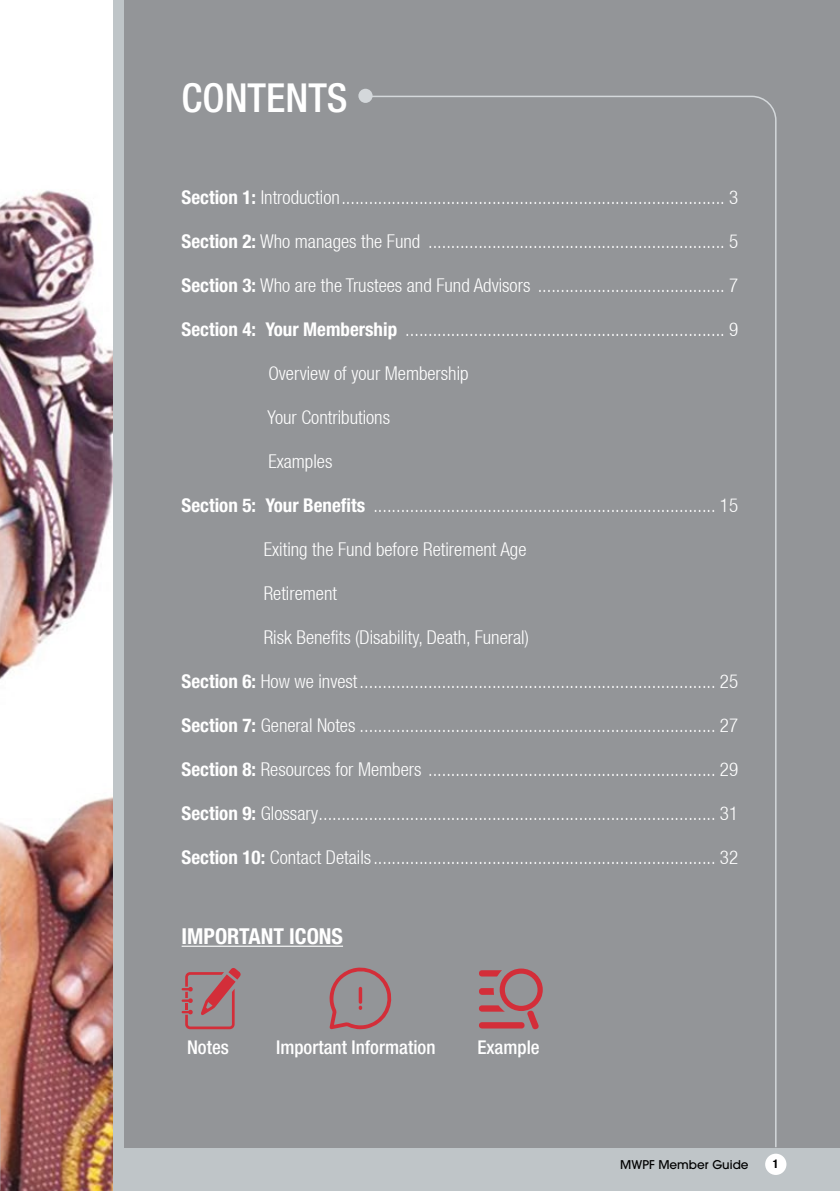
<style>
.page{position:relative;width:840px;height:1191px;background:#fff}
.page>*{position:absolute;margin:0;border:0;box-sizing:border-box;transform-origin:0 0}
.t1{font:500 condensed 40px "Helvetica Neue";color:#fff}
.t2{font:700 condensed 22px "Helvetica Neue";color:#fff}
.t3{font:300 condensed 19px "Helvetica Neue LT";color:#fff}
.t4{font:500 condensed 19px "Helvetica Neue";color:#fff}
.t5{font:500 12px "ITC Avant Garde Pro";color:#000}
.t6{font:700 condensed 12px "Helvetica Neue";color:#000}
.s1{font-family:"Helvetica Neue";font-weight:700}
</style>
<div class="page">
<div style="left:0;top:1147px;width:839px;height:44px;background:#bfc5c8"></div>
<div style="left:764px;top:1153px;width:22px;height:22px;background:#fff;border-radius:50%"></div>
<div style="left:119px;top:0;width:720px;height:1147px;background:#939598"></div>
<hr style="left:181px;top:945px;width:162px;height:1px;background:#fff">
<img style="left:0;top:190px;width:113px;height:1001px">
<div style="left:113px;top:0;width:10px;height:1191px;background:#bfc5c8"></div>
<svg style="left:358px;top:95px;width:418px;height:1053px"></svg>
<div style="left:358px;top:89px;width:14px;height:14px;background:#d4d8db;border-radius:50%"></div>
<svg style="left:181px;top:968px;width:60px;height:61px"></svg>
<svg style="left:329px;top:965px;width:65px;height:64px"></svg>
<svg style="left:478px;top:968px;width:64px;height:61px"></svg>
<h1 class="t1" style="left:181px;top:74px;width:167px">CONTENTS</h1>
<p class="t3" style="left:181px;top:186px;width:557px"><span class="s1">Section 1:</span> Introduction.................................................................................... 3</p>
<p class="t3" style="left:181px;top:230px;width:557px"><span class="s1">Section 2:</span> Who manages the Fund ................................................................. 5</p>
<p class="t3" style="left:181px;top:274px;width:557px"><span class="s1">Section 3:</span> Who are the Trustees and Fund Advisors ......................................... 7</p>
<p class="t3" style="left:181px;top:318px;width:557px"><span class="s1">Section 4: Your Membership</span> ...................................................................... 9</p>
<p class="t3" style="left:268px;top:362px;width:202px">Overview of your Membership</p>
<p class="t3" style="left:267px;top:406px;width:124px">Your Contributions</p>
<p class="t3" style="left:268px;top:450px;width:66px">Examples</p>
<p class="t3" style="left:181px;top:494px;width:557px"><span class="s1">Section 5: Your Benefits</span> ........................................................................... 15</p>
<p class="t3" style="left:263px;top:538px;width:264px">Exiting the Fund before Retirement Age</p>
<p class="t3" style="left:263px;top:582px;width:75px">Retirement</p>
<p class="t3" style="left:263px;top:626px;width:266px">Risk Benefits (Disability, Death, Funeral)</p>
<p class="t3" style="left:181px;top:670px;width:557px"><span class="s1">Section 6:</span> How we invest.............................................................................. 25</p>
<p class="t3" style="left:181px;top:714px;width:557px"><span class="s1">Section 7:</span> General Notes .............................................................................. 27</p>
<p class="t3" style="left:181px;top:758px;width:557px"><span class="s1">Section 8:</span> Resources for Members ............................................................... 29</p>
<p class="t3" style="left:181px;top:802px;width:557px"><span class="s1">Section 9:</span> Glossary....................................................................................... 31</p>
<p class="t3" style="left:181px;top:846px;width:557px"><span class="s1">Section 10:</span> Contact Details........................................................................... 32</p>
<p class="t2" style="left:181px;top:923px;width:163px">IMPORTANT ICONS</p>
<p class="t4" style="left:187px;top:1036px;width:43px">Notes</p>
<p class="t4" style="left:276px;top:1036px;width:161px">Important Information</p>
<p class="t4" style="left:477px;top:1036px;width:64px">Example</p>
<p class="t5" style="left:620px;top:1156px;width:130px">MWPF Member Guide</p>
<p class="t6" style="left:772px;top:1156px;width:7px">1</p>
</div>
